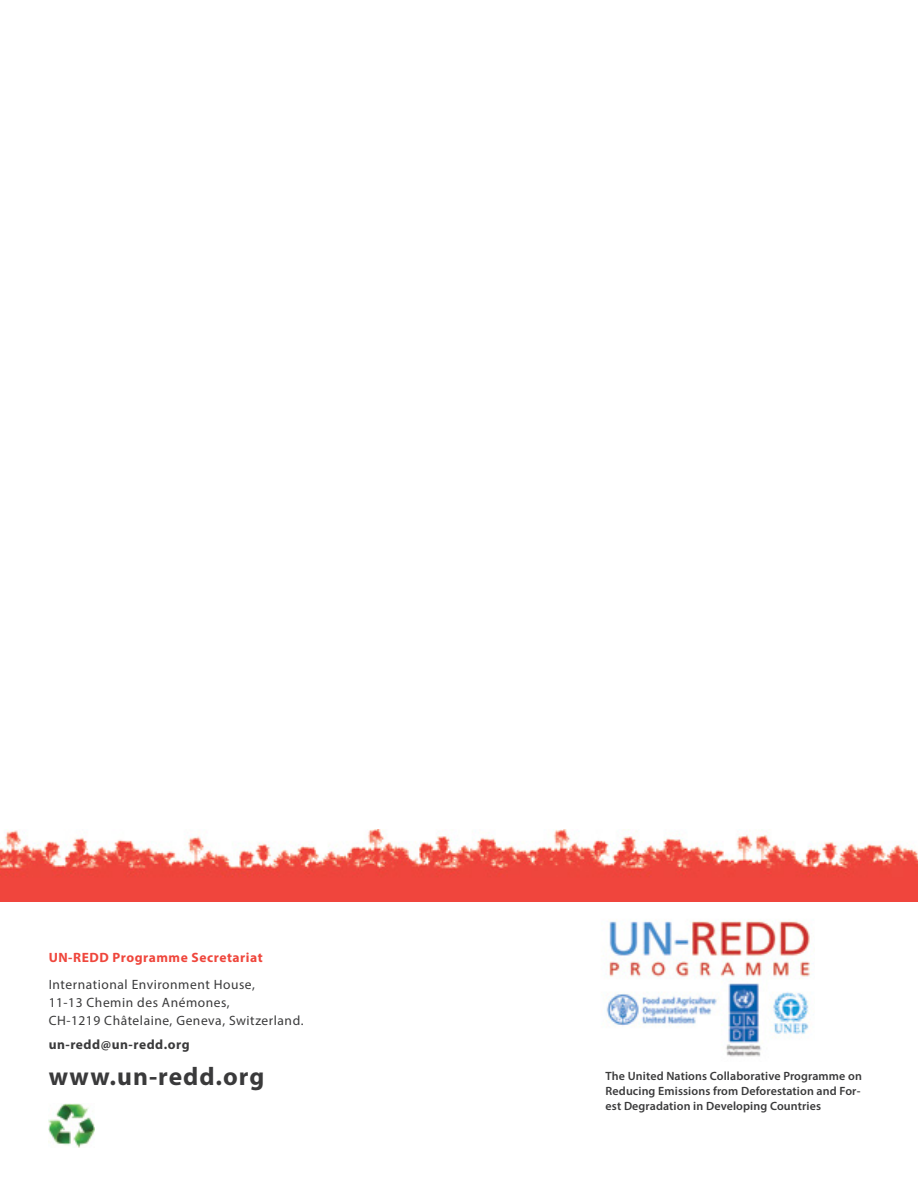
<style>
.page{position:relative;width:918px;height:1188px;background:#fff}
.page>*{position:absolute;margin:0;border:0;box-sizing:border-box;transform-origin:0 0}
.t1{font:700 25.5px "Myriad Pro";letter-spacing:.04em;color:#3a3a3b}
.t2{font:13.5px/18px "Myriad Pro";letter-spacing:.04em;color:#3a3a3b}
.t3{font:700 13.5px "Myriad Pro";letter-spacing:.04em;color:#ef463c}
.t4{font:700 13.5px "Myriad Pro";letter-spacing:.04em;color:#3a3a3b}
.t5{font:600 12px/15px "Myriad Pro";letter-spacing:.01em;color:#3a3a3b}
</style>
<div class="page">
<img style="left:0;top:830px;width:918px;height:71px">
<img style="left:606px;top:919px;width:207px;height:138px">
<img style="left:49px;top:1103px;width:45px;height:45px">
<p class="t3" style="left:49px;top:948px;width:216px">UN-REDD Programme Secretariat</p>
<p class="t2" style="left:49px;top:975px;width:256px">International Environment House,<br>11-13 Chemin des Anémones,<br>CH-1219 Châtelaine, Geneva, Switzerland.</p>
<p class="t4" style="left:49px;top:1035px;width:142px">un-redd@un-redd.org</p>
<h1 class="t1" style="left:49px;top:1060px;width:217px">www.un-redd.org</h1>
<p class="t5" style="left:606px;top:1069px;width:258px">The United Nations Collaborative Programme on<br>Reducing Emissions from Deforestation and For&shy;est Degradation in Developing Countries</p>
</div>
